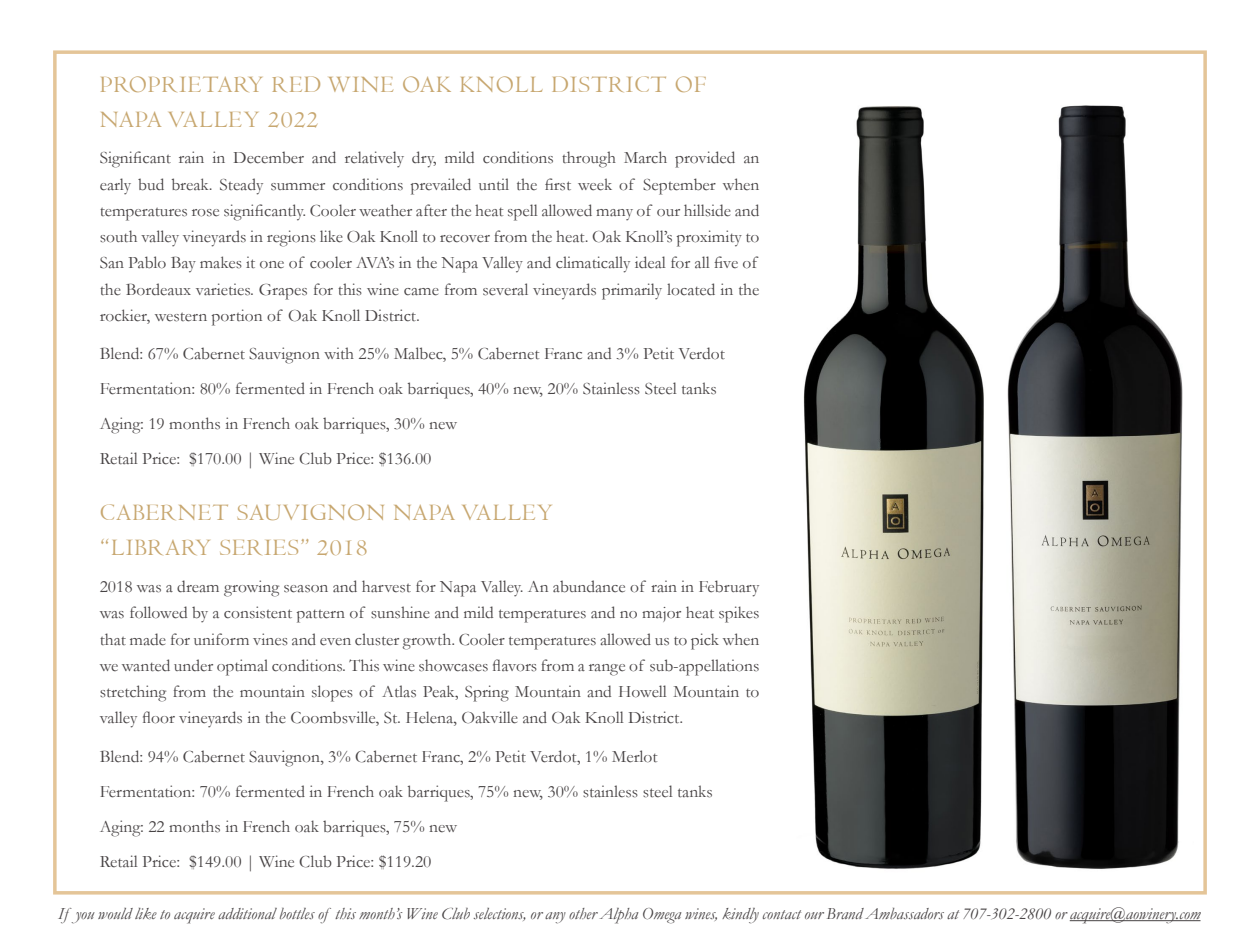
<style>
.page{position:relative;width:1260px;height:945px;background:#fff}
.page>*{position:absolute;margin:0;border:0;box-sizing:border-box;transform-origin:0 0}
.t1{font:24.5px/35px "Centaur";letter-spacing:.04em;color:#c7a770}
.t2{font:17.5px/26.2px "Garamond";color:#474344}
.t3{font:italic 17.15px "Garamond";color:#474344;scale:.96 1}
</style>
<div class="page">
<img style="left:803px;top:106px;width:181px;height:763px">
<img style="left:1007px;top:105px;width:176px;height:764px">
<div style="left:53px;top:50px;width:1154px;height:845px;border:4px solid #e4c598"></div>
<hr style="left:1070px;top:920px;width:131px;height:1px;background:#474344">
<h1 class="t1" style="left:100px;top:66px;width:608px">PROPRIETARY RED WINE OAK KNOLL DISTRICT OF<br>NAPA VALLEY 2022</h1>
<p class="t2" style="left:100px;top:144px;width:661px">Significant rain in December and relatively dry, mild conditions through March provided an early bud break. Steady summer conditions prevailed until the first week of September when temperatures rose significantly. Cooler weather after the heat spell allowed many of our hillside and south valley vineyards in regions like Oak Knoll to recover from the heat. Oak Knoll’s proximity to San Pablo Bay makes it one of cooler AVA’s in the Napa Valley and climatically ideal for all five of the Bordeaux varieties. Grapes for this wine came from several vineyards primarily located in the rockier, western portion of Oak Knoll District.</p>
<p class="t2" style="left:100px;top:336px;width:627px;line-height:35px">Blend: 67% Cabernet Sauvignon with 25% Malbec, 5% Cabernet Franc and 3% Petit Verdot Fermentation: 80% fermented in French oak barriques, 40% new, 20% Stainless Steel tanks Aging: 19 months in French oak barriques, 30% new<br>Retail Price: $170.00 | Wine Club Price: $136.00</p>
<h1 class="t1" style="left:100px;top:495px;width:455px">CABERNET SAUVIGNON NAPA VALLEY “LIBRARY SERIES” 2018</h1>
<p class="t2" style="left:100px;top:573px;width:661px;text-align:justify">2018 was a dream growing season and harvest for Napa Valley. An abundance of rain in February was followed by a consistent pattern of sunshine and mild temperatures and no major heat spikes that made for uniform vines and even cluster growth. Cooler temperatures allowed us to pick when we wanted under optimal conditions. This wine showcases flavors from a range of sub-appellations stretching from the mountain slopes of Atlas Peak, Spring Mountain and Howell Mountain to valley floor vineyards in the Coombsville, St. Helena, Oakville and Oak Knoll District.</p>
<p class="t2" style="left:100px;top:739px;width:615px;line-height:35px">Blend: 94% Cabernet Sauvignon, 3% Cabernet Franc, 2% Petit Verdot, 1% Merlot Fermentation: 70% fermented in French oak barriques, 75% new, 30% stainless steel tanks Aging: 22 months in French oak barriques, 75% new<br>Retail Price: $149.00 | Wine Club Price: $119.20</p>
<p class="t3" style="left:58px;top:902px;width:1192px">If you would like to acquire additional bottles of this month’s Wine Club selections, or any other Alpha Omega wines, kindly contact our Brand Ambassadors at 707-302-2800 or acquire@aowinery.com</p>
</div>
